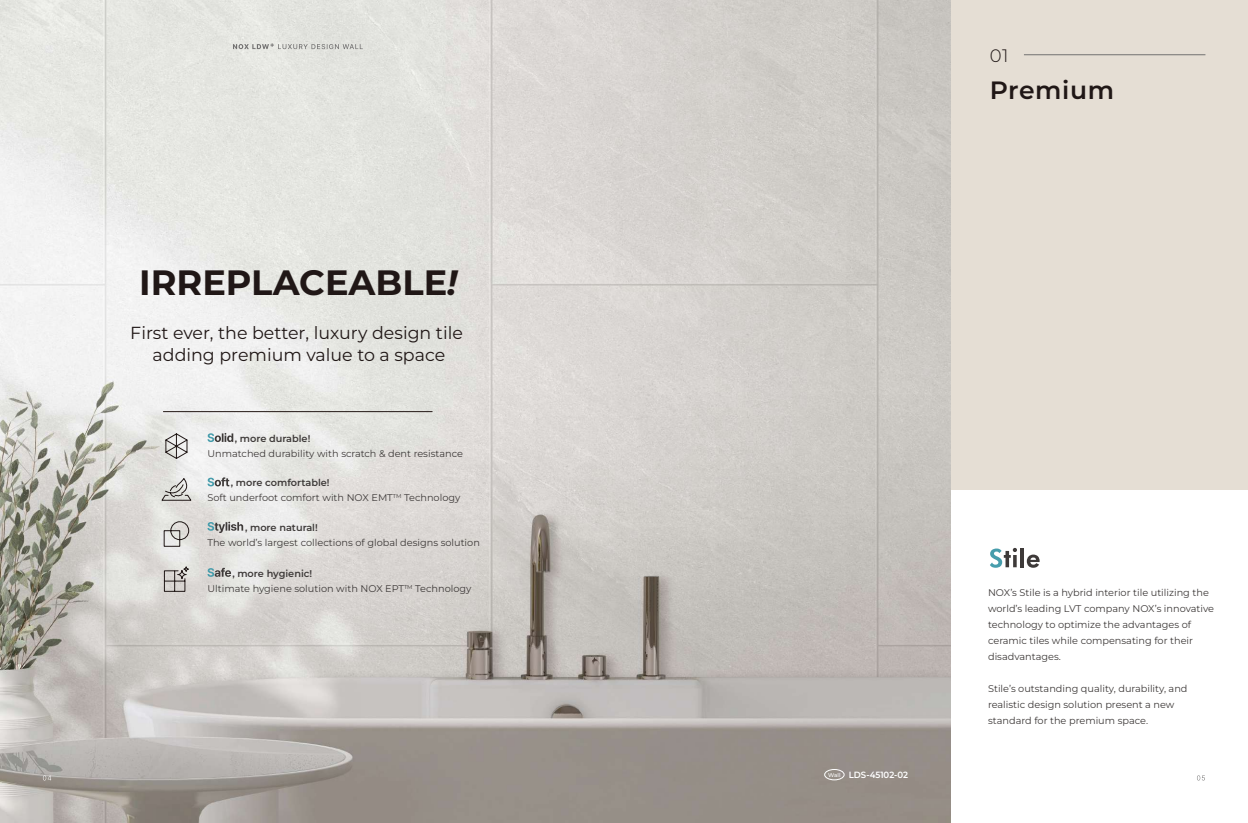
<style>
.page{position:relative;width:1248px;height:823px;background:#fff}
.page>*{position:absolute;margin:0;border:0;box-sizing:border-box;transform-origin:0 0}
.t1{font:700 35.1px "Montserrat";color:#201716}
.t2{font:600 25px "Montserrat";letter-spacing:.025em;color:#201716}
.t3{font:300 18px "Montserrat";color:#201716}
.t4{font:17.4px/22.2px "Montserrat";color:#201716;text-align:center}
.t5{font:9.7px/16px "Montserrat";color:#3e3a39}
.t6{font:600 9.7px "Montserrat";color:#3e3a39}
.t7{font:600 9px "Montserrat";color:#fff;scale:.94 1}
.s1{font-style:italic}
.s2{font-weight:500;font-size:5.5px}
</style>
<div class="page">
<div style="left:0;top:0;width:1247px;height:489px;background:#e5ded4"></div>
<img style="left:0;top:0;width:950px;height:822px">
<hr style="left:1020px;top:547px;width:3px;height:20px;background:#3e3a39">
<svg style="left:1026px;top:554px;width:13px;height:13px"></svg>
<svg style="left:990px;top:547px;width:26px;height:20px"></svg>
<svg style="left:1197px;top:775px;width:7px;height:5px"></svg>
<svg style="left:43px;top:775px;width:8px;height:5px"></svg>
<svg style="left:233px;top:43px;width:130px;height:6px"></svg>
<svg style="left:207px;top:432px;width:26px;height:10px"></svg>
<svg style="left:165px;top:433px;width:23px;height:26px"></svg>
<hr style="left:163px;top:411px;width:269px;height:1px;background:#231815">
<hr style="left:1023px;top:55px;width:182px;height:1px;background:#727171">
<div style="left:824px;top:768px;width:20px;height:11px;border:1px solid #fff;border-radius:50%"></div>
<svg style="left:161px;top:478px;width:31px;height:22px"></svg>
<svg style="left:207px;top:477px;width:22px;height:9px"></svg>
<svg style="left:163px;top:520px;width:26px;height:26px"></svg>
<svg style="left:207px;top:521px;width:36px;height:11px"></svg>
<svg style="left:164px;top:565px;width:25px;height:26px"></svg>
<svg style="left:207px;top:567px;width:24px;height:9px"></svg>
<h1 class="t1" style="left:139px;top:257px;width:320px">IRREPLACEABLE<span class="s1">!</span></h1>
<h3 class="t4" style="left:130px;top:320px;width:334px">First ever, the better, luxury design tile adding premium value to a space</h3>
<p class="t6" style="left:235px;top:431px;width:77px">, more durable!</p>
<p class="t5" style="left:207px;top:444px;width:257px">Unmatched durability with scratch &amp; dent resistance</p>
<p class="t6" style="left:231px;top:475px;width:100px">, more comfortable!</p>
<p class="t5" style="left:207px;top:488px;width:254px">Soft underfoot comfort with NOX EMT<sup>TM</sup> Technology</p>
<p class="t6" style="left:245px;top:520px;width:74px">, more natural!</p>
<p class="t5" style="left:207px;top:533px;width:274px">The world’s largest collections of global designs solution</p>
<p class="t6" style="left:232px;top:566px;width:81px">, more hygienic!</p>
<p class="t5" style="left:207px;top:579px;width:265px">Ultimate hygiene solution with NOX EPT<sup>TM</sup> Technology</p>
<h3 class="t3" style="left:989px;top:43px;width:20px">01</h3>
<h2 class="t2" style="left:989px;top:72px;width:126px">Premium</h2>
<p class="t7" style="left:828px;top:767px;width:87px"><span class="s2">Wall</span> LDS-45102-02</p>
<p class="t5" style="left:987px;top:584px;width:227px">NOX’s Stile is a hybrid interior tile utilizing the world’s leading LVT company NOX’s innovative technology to optimize the advantages of ceramic tiles while compensating for their disadvantages.</p>
<p class="t5" style="left:987px;top:680px;width:201px">Stile’s outstanding quality, durability, and realistic design solution present a new standard for the premium space.</p>
</div>
